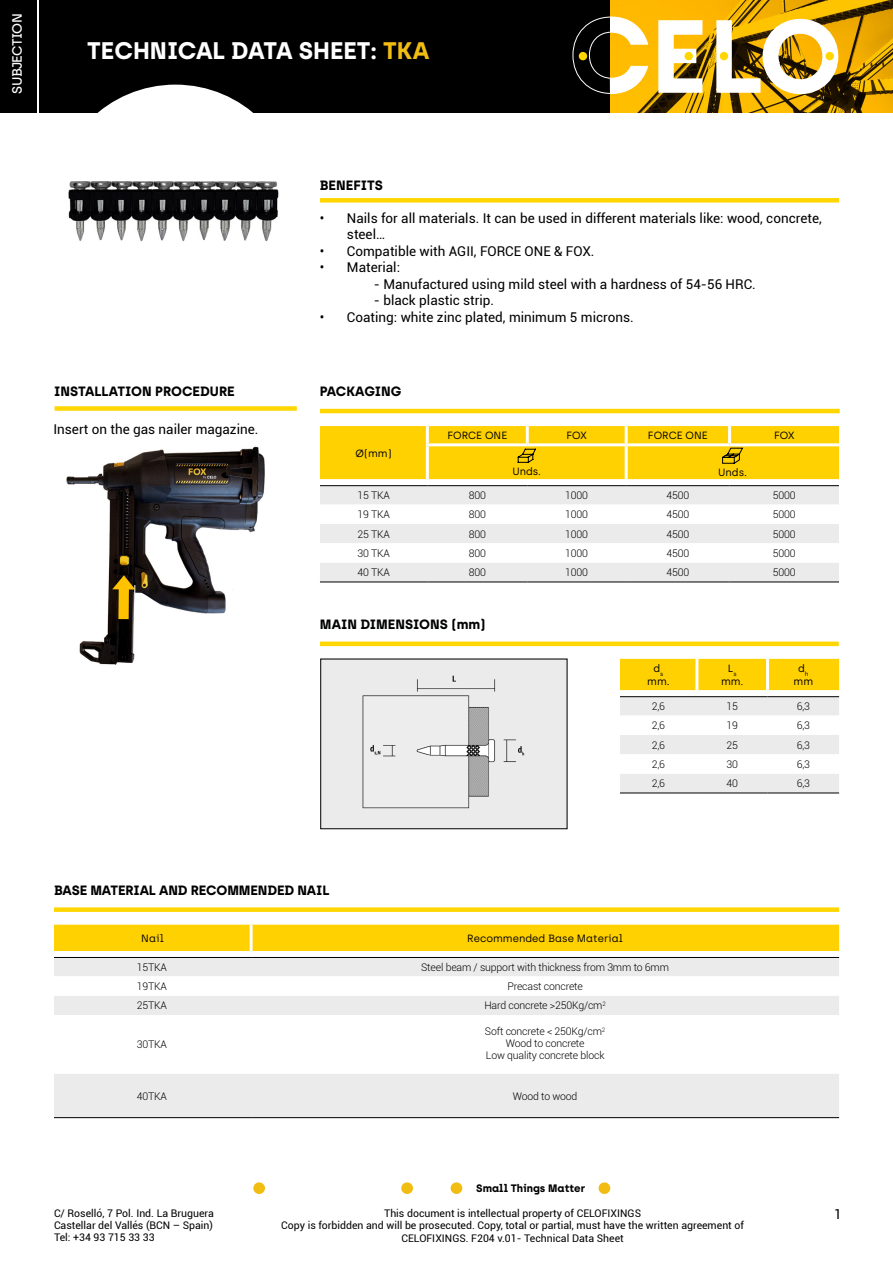
<style>
.page{position:relative;width:893px;height:1263px;background:#fff}
.page>*{position:absolute;margin:0;border:0;box-sizing:border-box;transform-origin:0 0}
.t1{font:700 24px "Archia";color:#fff}
.t2{font:13.5px/16.5px "Roboto";color:#000}
.t3{font:700 13.5px "Archia";letter-spacing:-.01em;color:#000}
.t4{font:700 13.5px "Archia";color:#010202}
.t5{font:500 13.5px "Archia";letter-spacing:-.05em;color:#fff}
.t6{font:700 10.8px "Archia";color:#000}
.t7{font:300 10.5px/12px "Roboto";letter-spacing:-.015em;color:#000;text-align:center}
.t8{font:10.5px/12px "Roboto";color:#000;text-align:justify}
.t9{font:10.5px/12.6px "Archia";color:#000;text-align:center}
.s1{color:#f2bd13}
</style>
<div class="page">
<img style="left:66px;top:446px;width:199px;height:219px">
<img style="left:610px;top:0;width:283px;height:113px">
<div style="left:39px;top:0;width:571px;height:113px;background:#000"></div>
<svg style="left:658px;top:20px;width:44px;height:73px"></svg>
<svg style="left:716px;top:19px;width:122px;height:75px"></svg>
<div style="left:720px;top:52px;width:8px;height:8px;background:#ffd600;border-radius:50%"></div>
<div style="left:825px;top:52px;width:9px;height:8px;background:#ffd600;border-radius:50%"></div>
<div style="left:684px;top:52px;width:9px;height:8px;background:#ffd600;border-radius:50%"></div>
<div style="left:54px;top:85px;width:243px;height:242px;background:#fff;border-radius:50%"></div>
<svg style="left:573px;top:17px;width:75px;height:77px"></svg>
<div style="left:320px;top:198px;width:519px;height:5px;background:#ffd600"></div>
<div style="left:451px;top:1182px;width:11px;height:12px;background:#f2bd13;border-radius:50%"></div>
<div style="left:599px;top:1182px;width:11px;height:12px;background:#f2bd13;border-radius:50%"></div>
<div style="left:253px;top:1182px;width:12px;height:12px;background:#f2bd13;border-radius:50%"></div>
<div style="left:401px;top:1182px;width:12px;height:12px;background:#f2bd13;border-radius:50%"></div>
<svg style="left:320px;top:486px;width:519px;height:96px;background:#e6e6e6"></svg>
<svg style="left:320px;top:505px;width:519px;height:58px"></svg>
<hr style="left:320px;top:582px;width:107px;height:1px;background:#000">
<hr style="left:427px;top:582px;width:100px;height:1px;background:#000">
<hr style="left:527px;top:582px;width:99px;height:1px;background:#000">
<hr style="left:626px;top:582px;width:103px;height:1px;background:#000">
<hr style="left:729px;top:582px;width:110px;height:1px;background:#000">
<svg style="left:320px;top:426px;width:519px;height:60px;background:#f9d327"></svg>
<hr style="left:320px;top:409px;width:520px;height:4px;background:#ffd600">
<hr style="left:320px;top:642px;width:519px;height:4px;background:#ffd600">
<div style="left:55px;top:406px;width:242px;height:5px;background:#ffd600"></div>
<div style="left:54px;top:907px;width:785px;height:5px;background:#ffd600"></div>
<div style="left:54px;top:925px;width:785px;height:26px;background:#ffd100"></div>
<div style="left:54px;top:958px;width:785px;height:18px;background:#ebebeb"></div>
<svg style="left:54px;top:996px;width:785px;height:123px;fill:#ebebeb"></svg>
<hr style="left:54px;top:1117px;width:197px;height:1px;background:#000">
<hr style="left:251px;top:1117px;width:588px;height:1px;background:#000">
<hr style="left:250px;top:925px;width:3px;height:26px;background:#fff">
<hr style="left:54px;top:957px;width:197px;height:1px;background:#000">
<hr style="left:251px;top:957px;width:588px;height:1px;background:#000">
<div style="left:0;top:0;width:36px;height:113px;background:#000"></div>
<svg style="left:112px;top:575px;width:23px;height:44px"></svg>
<img style="left:323px;top:661px;width:242px;height:166px">
<svg style="left:620px;top:659px;width:219px;height:134px"></svg>
<hr style="left:620px;top:793px;width:77px;height:1px;background:#000">
<hr style="left:697px;top:793px;width:70px;height:1px;background:#000">
<hr style="left:767px;top:793px;width:72px;height:1px;background:#000">
<hr style="left:695px;top:659px;width:3px;height:31px;background:#fff">
<hr style="left:766px;top:659px;width:3px;height:31px;background:#fff">
<hr style="left:620px;top:696px;width:77px;height:1px;background:#000">
<hr style="left:697px;top:696px;width:70px;height:1px;background:#000">
<hr style="left:767px;top:696px;width:72px;height:1px;background:#000">
<img style="left:68px;top:181px;width:211px;height:61px">
<p class="t5" style="left:9px;top:94px;width:82px;rotate:-90deg">SUBJECTION</p>
<h1 class="t1" style="left:87px;top:36px;width:344px">TECHNICAL DATA SHEET: <span class="s1">TKA</span></h1>
<p class="t3" style="left:54px;top:383px;width:182px">INSTALLATION PROCEDURE</p>
<p class="t2" style="left:53px;top:420px;width:207px">Insert on the gas nailer magazine.</p>
<p class="t3" style="left:320px;top:177px;width:65px">BENEFITS</p>
<p class="t2" style="left:347px;top:209px;width:476px;text-indent:-27px">• Nails for all materials. It can be used in different materials like: wood, concrete, steel…</p>
<p class="t2" style="left:320px;top:242px;width:276px">• Compatible with AGII, FORCE ONE &amp; FOX.</p>
<p class="t2" style="left:320px;top:259px;width:82px">• Material:</p>
<p class="t2" style="left:374px;top:275px;width:383px">- Manufactured using mild steel with a hardness of 54-56 HRC.</p>
<p class="t2" style="left:374px;top:292px;width:122px">- black plastic strip.</p>
<p class="t2" style="left:320px;top:308px;width:315px">• Coating: white zinc plated, minimum 5 microns.</p>
<p class="t4" style="left:320px;top:383px;width:83px">PACKAGING</p>
<p class="t9" style="left:356px;top:447px;width:38px">Ø(mm)</p>
<p class="t9" style="left:447px;top:429px;width:61px">FORCE ONE</p>
<p class="t9" style="left:566px;top:429px;width:22px">FOX</p>
<p class="t9" style="left:648px;top:429px;width:61px">FORCE ONE</p>
<p class="t9" style="left:774px;top:429px;width:22px">FOX</p>
<p class="t9" style="left:512px;top:465px;width:30px">Unds.</p>
<p class="t9" style="left:718px;top:466px;width:30px">Unds.</p>
<p class="t7" style="left:357px;top:489px;width:34px">15 TKA</p>
<p class="t7" style="left:469px;top:489px;width:19px">800</p>
<p class="t7" style="left:565px;top:489px;width:24px">1000</p>
<p class="t7" style="left:666px;top:489px;width:24px">4500</p>
<p class="t7" style="left:773px;top:489px;width:24px">5000</p>
<p class="t7" style="left:357px;top:508px;width:34px">19 TKA</p>
<p class="t7" style="left:469px;top:508px;width:19px">800</p>
<p class="t7" style="left:565px;top:508px;width:24px">1000</p>
<p class="t7" style="left:666px;top:508px;width:24px">4500</p>
<p class="t7" style="left:773px;top:508px;width:24px">5000</p>
<p class="t7" style="left:357px;top:527px;width:34px">25 TKA</p>
<p class="t7" style="left:469px;top:527px;width:19px">800</p>
<p class="t7" style="left:565px;top:527px;width:24px">1000</p>
<p class="t7" style="left:666px;top:527px;width:24px">4500</p>
<p class="t7" style="left:773px;top:527px;width:24px">5000</p>
<p class="t7" style="left:357px;top:547px;width:34px">30 TKA</p>
<p class="t7" style="left:469px;top:547px;width:19px">800</p>
<p class="t7" style="left:565px;top:547px;width:24px">1000</p>
<p class="t7" style="left:666px;top:547px;width:24px">4500</p>
<p class="t7" style="left:773px;top:547px;width:24px">5000</p>
<p class="t7" style="left:357px;top:566px;width:34px">40 TKA</p>
<p class="t7" style="left:469px;top:566px;width:19px">800</p>
<p class="t7" style="left:565px;top:566px;width:24px">1000</p>
<p class="t7" style="left:666px;top:566px;width:24px">4500</p>
<p class="t7" style="left:773px;top:566px;width:24px">5000</p>
<p class="t4" style="left:320px;top:616px;width:167px">MAIN DIMENSIONS (mm)</p>
<p class="t9" style="left:647px;top:662px;width:24px">d<sub>s </sub>mm.</p>
<p class="t9" style="left:721px;top:662px;width:24px">L<sub>s </sub>mm.</p>
<p class="t9" style="left:793px;top:662px;width:21px">d<sub>h </sub>mm</p>
<p class="t7" style="left:652px;top:700px;width:15px">2,6</p>
<p class="t7" style="left:726px;top:700px;width:13px">15</p>
<p class="t7" style="left:797px;top:700px;width:15px">6,3</p>
<p class="t7" style="left:652px;top:719px;width:15px">2,6</p>
<p class="t7" style="left:726px;top:719px;width:13px">19</p>
<p class="t7" style="left:797px;top:719px;width:15px">6,3</p>
<p class="t7" style="left:652px;top:738px;width:15px">2,6</p>
<p class="t7" style="left:726px;top:738px;width:13px">25</p>
<p class="t7" style="left:797px;top:738px;width:15px">6,3</p>
<p class="t7" style="left:652px;top:758px;width:15px">2,6</p>
<p class="t7" style="left:726px;top:758px;width:13px">30</p>
<p class="t7" style="left:797px;top:758px;width:15px">6,3</p>
<p class="t7" style="left:652px;top:777px;width:15px">2,6</p>
<p class="t7" style="left:726px;top:777px;width:13px">40</p>
<p class="t7" style="left:797px;top:777px;width:15px">6,3</p>
<p class="t3" style="left:54px;top:881px;width:277px">BASE MATERIAL AND RECOMMENDED NAIL</p>
<p class="t9" style="left:141px;top:932px;width:24px">Nail</p>
<p class="t9" style="left:467px;top:932px;width:157px">Recommended Base Material</p>
<p class="t7" style="left:137px;top:961px;width:32px">15TKA</p>
<p class="t7" style="left:421px;top:961px;width:249px">Steel beam / support with thickness from 3mm to 6mm</p>
<p class="t7" style="left:137px;top:980px;width:32px">19TKA</p>
<p class="t7" style="left:507px;top:980px;width:77px">Precast concrete</p>
<p class="t7" style="left:137px;top:999px;width:32px">25TKA</p>
<p class="t7" style="left:484px;top:999px;width:123px">Hard concrete &gt;250Kg/cm<sup>2</sup></p>
<p class="t7" style="left:137px;top:1038px;width:32px">30TKA</p>
<p class="t7" style="left:485px;top:1025px;width:122px">Soft concrete &lt; 250Kg/cm<sup>2<br></sup>Wood to concrete<br>Low quality concrete block</p>
<p class="t7" style="left:513px;top:1090px;width:66px">Wood to wood</p>
<p class="t7" style="left:137px;top:1089px;width:32px">40TKA</p>
<p class="t6" style="left:476px;top:1181px;width:111px">Small Things Matter</p>
<p class="t8" style="left:281px;top:1206px;width:464px;line-height:12.6px;text-align:center">This document is intellectual property of CELOFIXINGS<br>Copy is forbidden and will be prosecuted. Copy, total or partial, must have the written agreement of<br>CELOFIXINGS. F204 v.01- Technical Data Sheet</p>
<p class="t8" style="left:54px;top:1207px;width:162px">C/ Roselló, 7 Pol. Ind. La Bruguera Castellar del Vallés (BCN – Spain)<br>Tel: +34 93 715 33 33</p>
<p class="t2" style="left:834px;top:1205px;width:9px">1</p>
</div>
